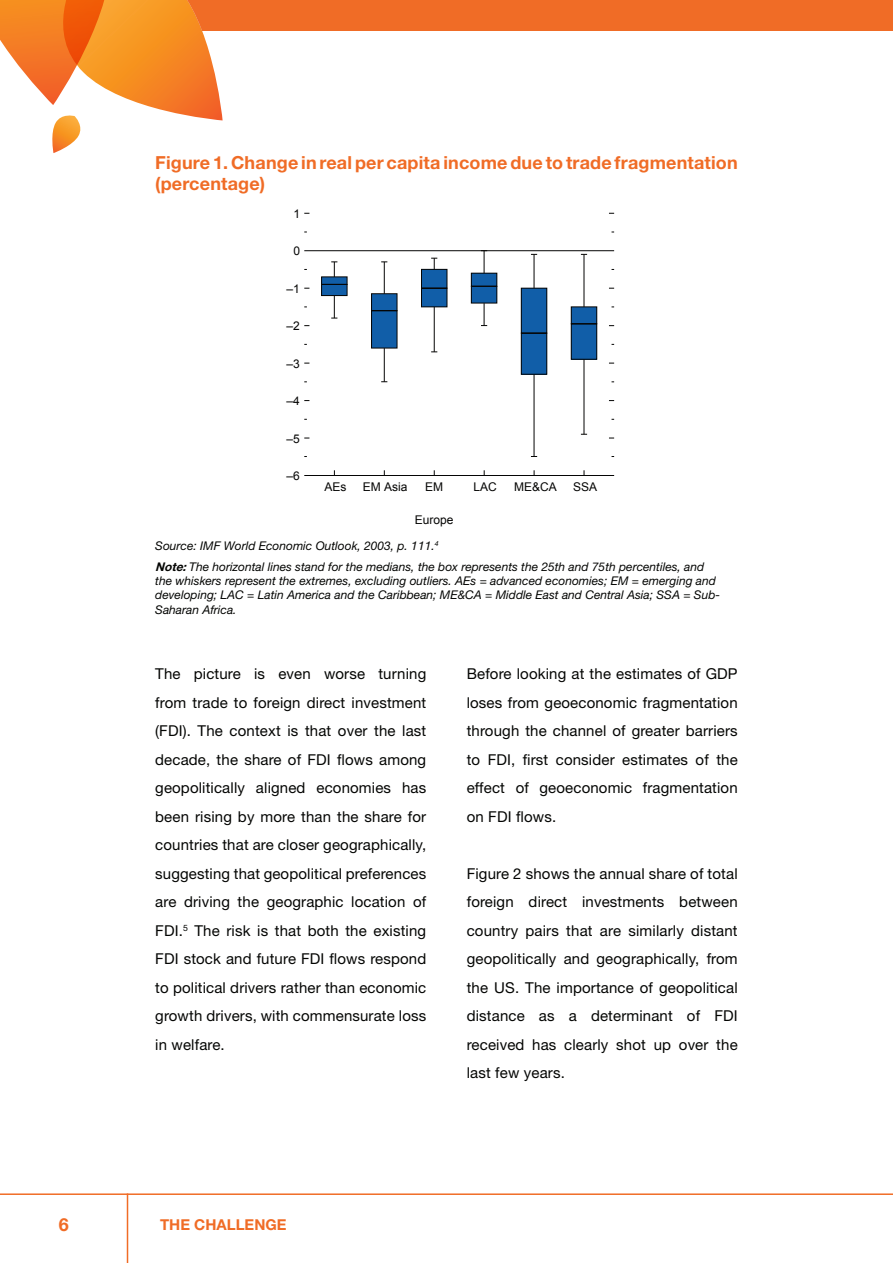
<style>
.page{position:relative;width:893px;height:1263px;background:#fff}
.page>*{position:absolute;margin:0;border:0;box-sizing:border-box;transform-origin:0 0}
.Figure_head{font:700 18px/21px "Helvetica Neue";letter-spacing:.01em;color:#f06c26}
.body_text{font:15px/28.5px "Helvetica Neue";letter-spacing:.01em;color:#040503;text-align:justify}
.t1{font:700 15px "Helvetica Neue";color:#f06c26}
.source{font:italic 12px/14.4px "Helvetica Neue";color:#040503}
.t2{font:12px "Arial";color:#050504}
.s1{font-weight:700}
</style>
<div class="page">
<div style="left:0;top:0;width:893px;height:30px;background:#f06c26"></div>
<hr style="left:0;top:1193px;width:893px;height:2px;background:#f06c26">
<hr style="left:127px;top:1193px;width:1px;height:70px;background:#f06c26">
<svg style="left:0;top:0;width:223px;height:153px"></svg>
<div style="left:322px;top:284px;width:25px;height:12px;background:#115ea8"></div>
<div style="left:321px;top:284px;width:26px;height:12px;border:1px solid #050504"></div>
<div style="left:322px;top:277px;width:25px;height:7px;background:#115ea8"></div>
<div style="left:421px;top:288px;width:26px;height:19px;background:#115ea8"></div>
<div style="left:421px;top:288px;width:26px;height:19px;border:1px solid #050504"></div>
<div style="left:421px;top:269px;width:26px;height:19px;background:#115ea8"></div>
<div style="left:421px;top:269px;width:26px;height:19px;border:1px solid #050504"></div>
<div style="left:471px;top:286px;width:26px;height:17px;background:#115ea8"></div>
<div style="left:471px;top:286px;width:26px;height:17px;border:1px solid #050504"></div>
<div style="left:471px;top:273px;width:26px;height:13px;background:#115ea8"></div>
<div style="left:471px;top:273px;width:26px;height:13px;border:1px solid #050504"></div>
<div style="left:521px;top:333px;width:26px;height:41px;background:#115ea8"></div>
<div style="left:521px;top:333px;width:26px;height:41px;border:1px solid #050504"></div>
<div style="left:521px;top:288px;width:26px;height:45px;background:#115ea8"></div>
<div style="left:521px;top:288px;width:26px;height:45px;border:1px solid #050504"></div>
<div style="left:571px;top:324px;width:26px;height:35px;background:#115ea8"></div>
<div style="left:571px;top:324px;width:26px;height:35px;border:1px solid #050504"></div>
<div style="left:571px;top:307px;width:26px;height:17px;background:#115ea8"></div>
<div style="left:571px;top:307px;width:26px;height:17px;border:1px solid #050504"></div>
<div style="left:372px;top:311px;width:25px;height:37px;background:#115ea8"></div>
<div style="left:371px;top:310px;width:26px;height:38px;border:1px solid #050504"></div>
<div style="left:372px;top:294px;width:25px;height:17px;background:#115ea8"></div>
<div style="left:371px;top:293px;width:26px;height:18px;border:1px solid #050504"></div>
<svg style="left:372px;top:310px;width:25px;height:1px"></svg>
<svg style="left:422px;top:288px;width:25px;height:1px"></svg>
<svg style="left:472px;top:286px;width:25px;height:1px"></svg>
<svg style="left:522px;top:333px;width:24px;height:1px"></svg>
<svg style="left:571px;top:323px;width:25px;height:1px"></svg>
<svg style="left:322px;top:284px;width:25px;height:1px"></svg>
<svg style="left:331px;top:296px;width:6px;height:23px"></svg>
<svg style="left:331px;top:261px;width:6px;height:16px"></svg>
<hr style="left:384px;top:348px;width:1px;height:34px;background:#050504">
<hr style="left:384px;top:262px;width:1px;height:32px;background:#050504">
<hr style="left:434px;top:307px;width:1px;height:45px;background:#050504">
<svg style="left:431px;top:258px;width:6px;height:11px"></svg>
<svg style="left:481px;top:303px;width:6px;height:23px"></svg>
<svg style="left:481px;top:251px;width:6px;height:22px"></svg>
<hr style="left:534px;top:374px;width:1px;height:83px;background:#050504">
<hr style="left:534px;top:254px;width:1px;height:34px;background:#050504">
<hr style="left:584px;top:359px;width:1px;height:75px;background:#050504">
<hr style="left:584px;top:254px;width:1px;height:53px;background:#050504">
<hr style="left:304px;top:250px;width:310px;height:1px;background:#050504">
<hr style="left:304px;top:475px;width:310px;height:1px;background:#050504">
<p class="Figure_head" style="left:155px;top:152px;width:584px">Figure 1. Change in real per capita income due to trade fragmentation (percentage)</p>
<p class="t2" style="left:294px;top:206px;width:8px">1</p>
<p class="t2" style="left:294px;top:243px;width:8px">0</p>
<p class="t2" style="left:286px;top:281px;width:15px">–1</p>
<p class="t2" style="left:286px;top:318px;width:15px">–2</p>
<p class="t2" style="left:286px;top:356px;width:15px">–3</p>
<p class="t2" style="left:286px;top:393px;width:15px">–4</p>
<p class="t2" style="left:286px;top:431px;width:15px">–5</p>
<p class="t2" style="left:286px;top:468px;width:15px">–6</p>
<p class="t2" style="left:324px;top:479px;width:24px">AEs</p>
<p class="t2" style="left:363px;top:479px;width:46px">EM Asia</p>
<p class="t2" style="left:425px;top:479px;width:19px">EM</p>
<p class="t2" style="left:415px;top:512px;width:40px">Europe</p>
<p class="t2" style="left:474px;top:479px;width:25px">LAC</p>
<p class="t2" style="left:514px;top:479px;width:44px">ME&amp;CA</p>
<p class="t2" style="left:573px;top:479px;width:26px">SSA</p>
<p class="source" style="left:155px;top:538px;width:285px">Source: IMF World Economic Outlook, 2003, p. 111.<sup>4</sup></p>
<p class="source" style="left:155px;top:559px;width:566px"><span class="s1">Note:</span>The horizontal lines stand for the medians, the box represents the 25th and 75th percentiles, and the whiskers represent the extremes, excluding outliers. AEs = advanced economies; EM = emerging and developing; LAC = Latin America and the Caribbean; ME&amp;CA = Middle East and Central Asia; SSA = Sub-Saharan Africa.</p>
<p class="body_text" style="left:155px;top:659px;width:272px">The picture is even worse turning from trade to foreign direct investment (FDI). The context is that over the last decade, the share of FDI flows among geopolitically aligned economies has been rising by more than the share for countries that are closer geographically, suggesting that geopolitical preferences are driving the geographic location of FDI.<sup>5</sup> The risk is that both the existing FDI stock and future FDI flows respond to political drivers rather than economic growth drivers, with commensurate loss in welfare.</p>
<p class="body_text" style="left:467px;top:659px;width:272px">Before looking at the estimates of GDP loses from geoeconomic fragmentation through the channel of greater barriers to FDI, first consider estimates of the effect of geoeconomic fragmentation on FDI flows.</p>
<p class="body_text" style="left:467px;top:859px;width:272px">Figure 2 shows the annual share of total foreign direct investments between country pairs that are similarly distant geopolitically and geographically, from the US. The importance of geopolitical distance as a determinant of FDI received has clearly shot up over the last few years.</p>
<p class="Figure_head" style="left:59px;top:1213px;width:12px">6</p>
<p class="t1" style="left:160px;top:1215px;width:128px">THE CHALLENGE</p>
</div>
